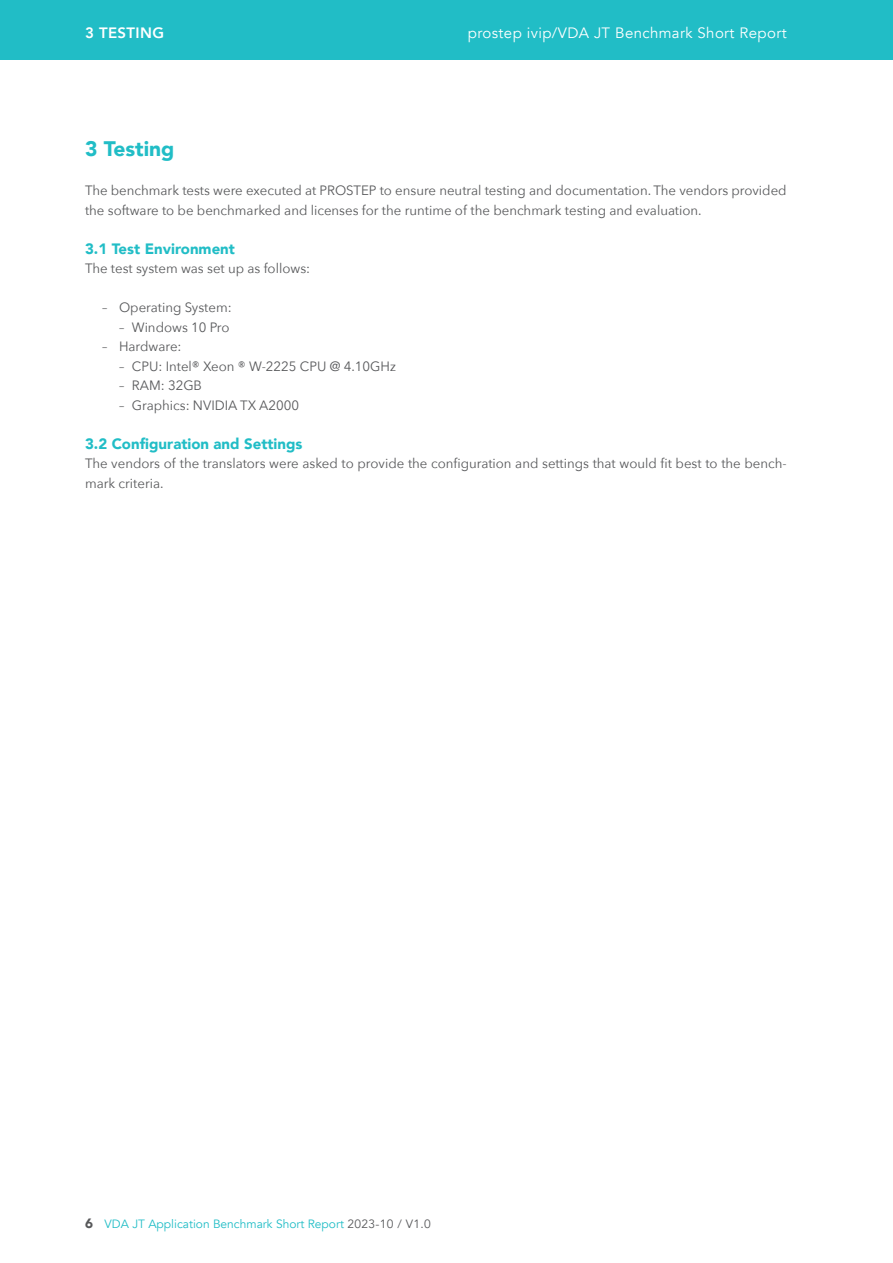
<style>
.page{position:relative;width:893px;height:1263px;background:#fff}
.page>*{position:absolute;margin:0;border:0;box-sizing:border-box;transform-origin:0 0}
._01_Kapitel_Head{font:900 21px "Avenir";color:#21bdc6}
._01_Kapitel_Subhead{font:900 15px "Avenir";color:#21bdc6}
.t1{font:15px "Avenir";letter-spacing:.025em;color:#fff}
.t2{font:800 15px "Avenir";letter-spacing:.025em;color:#fff}
._02_Copy{font:13.5px/19.5px "Avenir Next";color:#57585a}
._02_Copy_mit_Einzug{font:13.5px "Avenir Next";color:#57585a}
.t3{font:12px "Avenir";color:#21bdc6}
.s1{font-weight:900;font-size:13.5px;color:#57585a}
.s2{color:#57585a}
</style>
<div class="page">
<div style="left:0;top:0;width:893px;height:60px;background:#21bdc6"></div>
<p class="t2" style="left:85px;top:21px;width:81px">3 TESTING</p>
<p class="t1" style="left:468px;top:24px;width:320px">prostep ivip/VDA JT Benchmark Short Report</p>
<p class="_01_Kapitel_Head" style="left:85px;top:131px;width:91px">3 Testing</p>
<p class="_02_Copy" style="left:85px;top:180px;width:703px">The benchmark tests were executed at PROSTEP to ensure neutral testing and documentation. The vendors provided the software to be benchmarked and licenses for the runtime of the benchmark testing and evaluation.</p>
<p class="_01_Kapitel_Subhead" style="left:85px;top:235px;width:151px">3.1 Test Environment</p>
<p class="_02_Copy" style="left:85px;top:258px;width:227px">The test system was set up as follows:</p>
<p class="_02_Copy_mit_Einzug" style="left:102px;top:296px;width:131px">– Operating System:</p>
<p class="_02_Copy_mit_Einzug" style="left:119px;top:315px;width:112px">– Windows 10 Pro</p>
<p class="_02_Copy_mit_Einzug" style="left:102px;top:335px;width:81px">– Hardware:</p>
<p class="_02_Copy_mit_Einzug" style="left:119px;top:354px;width:278px">– CPU: Intel® Xeon ® W-2225 CPU @ 4.10GHz</p>
<p class="_02_Copy_mit_Einzug" style="left:119px;top:374px;width:84px">– RAM: 32GB</p>
<p class="_02_Copy_mit_Einzug" style="left:119px;top:393px;width:182px">– Graphics: NVIDIA TX A2000</p>
<p class="_01_Kapitel_Subhead" style="left:85px;top:430px;width:219px">3.2 Configuration and Settings</p>
<p class="_02_Copy" style="left:85px;top:453px;width:703px">The vendors of the translators were asked to provide the configuration and settings that would fit best to the bench&shy;mark criteria.</p>
<p class="t3" style="left:85px;top:1216px;width:347px"><span class="s1">6</span> VDA JT Application Benchmark Short Report <span class="s2">2023-10 / V1.0</span></p>
</div>
